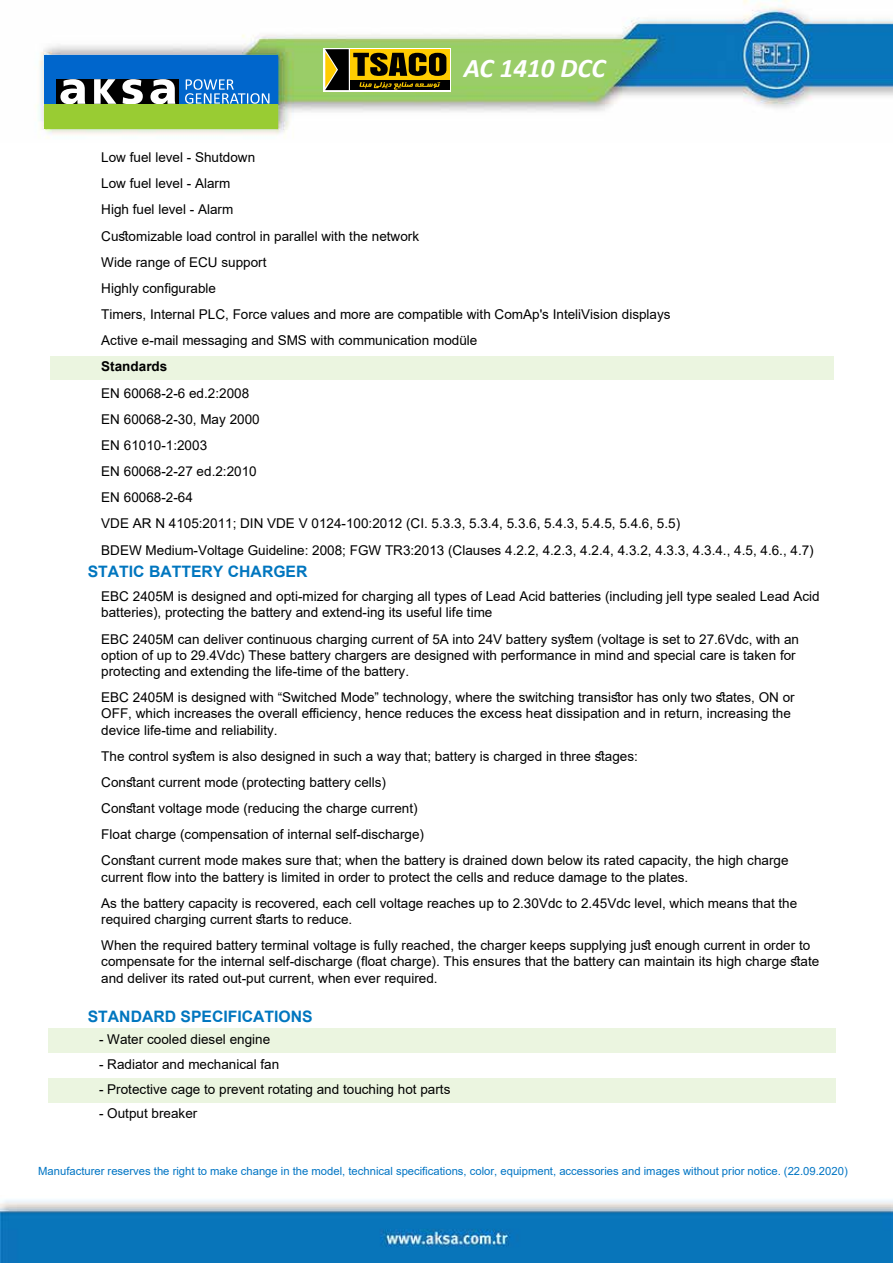
<style>
.page{position:relative;width:893px;height:1263px;background:#fff}
.page>*{position:absolute;margin:0;border:0;box-sizing:border-box;transform-origin:0 0}
.t1{font:italic 700 27px "Calibri";color:#fff}
.t2{font:700 15.75px "Arial";color:#0076bf}
.t3{font:13.5px/26.1px "Arial";color:#000}
.t4{font:700 13.5px "Arial";color:#000}
.t5{font:11.25px "Arial";color:#0075c4}
</style>
<div class="page">
<img style="left:36px;top:0;width:856px;height:138px">
<img style="left:0;top:1200px;width:892px;height:63px">
<div style="left:51px;top:356px;width:783px;height:24px;background:#ebf5e0"></div>
<div style="left:48px;top:1028px;width:788px;height:25px;background:#ebf5e0"></div>
<div style="left:48px;top:1078px;width:788px;height:25px;background:#ebf5e0"></div>
<svg style="left:323px;top:48px;width:128px;height:44px"></svg>
<svg style="left:446px;top:49px;width:4px;height:30px"></svg>
<div style="left:350px;top:81px;width:100px;height:9px;background:#000"></div>
<svg style="left:325px;top:49px;width:121px;height:41px;background:#695505"></svg>
<div style="left:44px;top:104px;width:234px;height:24px;background:#9c3"></div>
<div style="left:44px;top:55px;width:234px;height:49px;background:#06c"></div>
<div style="left:57px;top:79px;width:122px;height:25px;background:#000"></div>
<svg style="left:60px;top:79px;width:25px;height:25px"></svg>
<svg style="left:150px;top:79px;width:25px;height:25px"></svg>
<svg style="left:122px;top:79px;width:21px;height:25px"></svg>
<svg style="left:94px;top:79px;width:22px;height:25px"></svg>
<svg style="left:185px;top:79px;width:84px;height:25px"></svg>
<h1 class="t1" style="left:464px;top:49px;width:143px">AC 1410 DCC</h1>
<p class="t3" style="left:101px;top:144px;width:571px">Low fuel level - Shutdown<br>Low fuel level - Alarm<br>High fuel level - Alarm<br>Customizable load control in parallel with the network<br>Wide range of ECU support<br>Highly configurable<br>Timers, Internal PLC, Force values and more are compatible with ComAp's InteliVision displays Active e-mail messaging and SMS with communication modüle</p>
<p class="t4" style="left:101px;top:357px;width:68px">Standards</p>
<p class="t3" style="left:101px;top:380px;width:714px">EN 60068-2-6 ed.2:2008<br>EN 60068-2-30, May 2000<br>EN 61010-1:2003<br>EN 60068-2-27 ed.2:2010<br>EN 60068-2-64<br>VDE AR N 4105:2011; DIN VDE V 0124-100:2012 (CI. 5.3.3, 5.3.4, 5.3.6, 5.4.3, 5.4.5, 5.4.6, 5.5)<br>BDEW Medium-Voltage Guideline: 2008; FGW TR3:2013 (Clauses 4.2.2, 4.2.3, 4.2.4, 4.3.2, 4.3.3, 4.3.4., 4.5, 4.6., 4.7)</p>
<p class="t2" style="left:88px;top:560px;width:221px">STATIC BATTERY CHARGER</p>
<p class="t3" style="left:101px;top:588px;width:720px;line-height:16.2px">EBC 2405M is designed and opti-mized for charging all types of Lead Acid batteries (including jell type sealed Lead Acid batteries), protecting the battery and extend-ing its useful life time</p>
<p class="t3" style="left:101px;top:631px;width:699px;line-height:16.2px">EBC 2405M can deliver continuous charging current of 5A into 24V battery system (voltage is set to 27.6Vdc, with an option of up to 29.4Vdc) These battery chargers are designed with performance in mind and special care is taken for protecting and extending the life-time of the battery.</p>
<p class="t3" style="left:101px;top:689px;width:695px;line-height:16.2px">EBC 2405M is designed with “Switched Mode” technology, where the switching transistor has only two states, ON or<br>OFF, which increases the overall efficiency, hence reduces the excess heat dissipation and in return, increasing the device life-time and reliability.</p>
<p class="t3" style="left:101px;top:743px;width:688px">The control system is also designed in such a way that; battery is charged in three stages:<br>Constant current mode (protecting battery cells)<br>Constant voltage mode (reducing the charge current)<br>Float charge (compensation of internal self-discharge)<br>Constant current mode makes sure that; when the battery is drained down below its rated capacity, the high charge</p>
<p class="t3" style="left:101px;top:864px;width:697px">current flow into the battery is limited in order to protect the cells and reduce damage to the plates.<br>As the battery capacity is recovered, each cell voltage reaches up to 2.30Vdc to 2.45Vdc level, which means that the</p>
<p class="t3" style="left:101px;top:906px;width:710px">required charging current starts to reduce.<br>When the required battery terminal voltage is fully reached, the charger keeps supplying just enough current in order to</p>
<p class="t3" style="left:101px;top:953px;width:719px;line-height:16.2px">compensate for the internal self-discharge (float charge). This ensures that the battery can maintain its high charge state and deliver its rated out-put current, when ever required.</p>
<p class="t2" style="left:88px;top:1005px;width:226px">STANDARD SPECIFICATIONS</p>
<p class="t3" style="left:99px;top:1026px;width:173px">- Water cooled diesel engine</p>
<p class="t3" style="left:99px;top:1051px;width:182px">- Radiator and mechanical fan</p>
<p class="t3" style="left:99px;top:1076px;width:353px">- Protective cage to prevent rotating and touching hot parts</p>
<p class="t3" style="left:99px;top:1101px;width:100px">- Output breaker</p>
<p class="t5" style="left:38px;top:1163px;width:811px">Manufacturer reserves the right to make change in the model, technical specifications, color, equipment, accessories and images without prior notice. (22.09.2020)</p>
</div>
